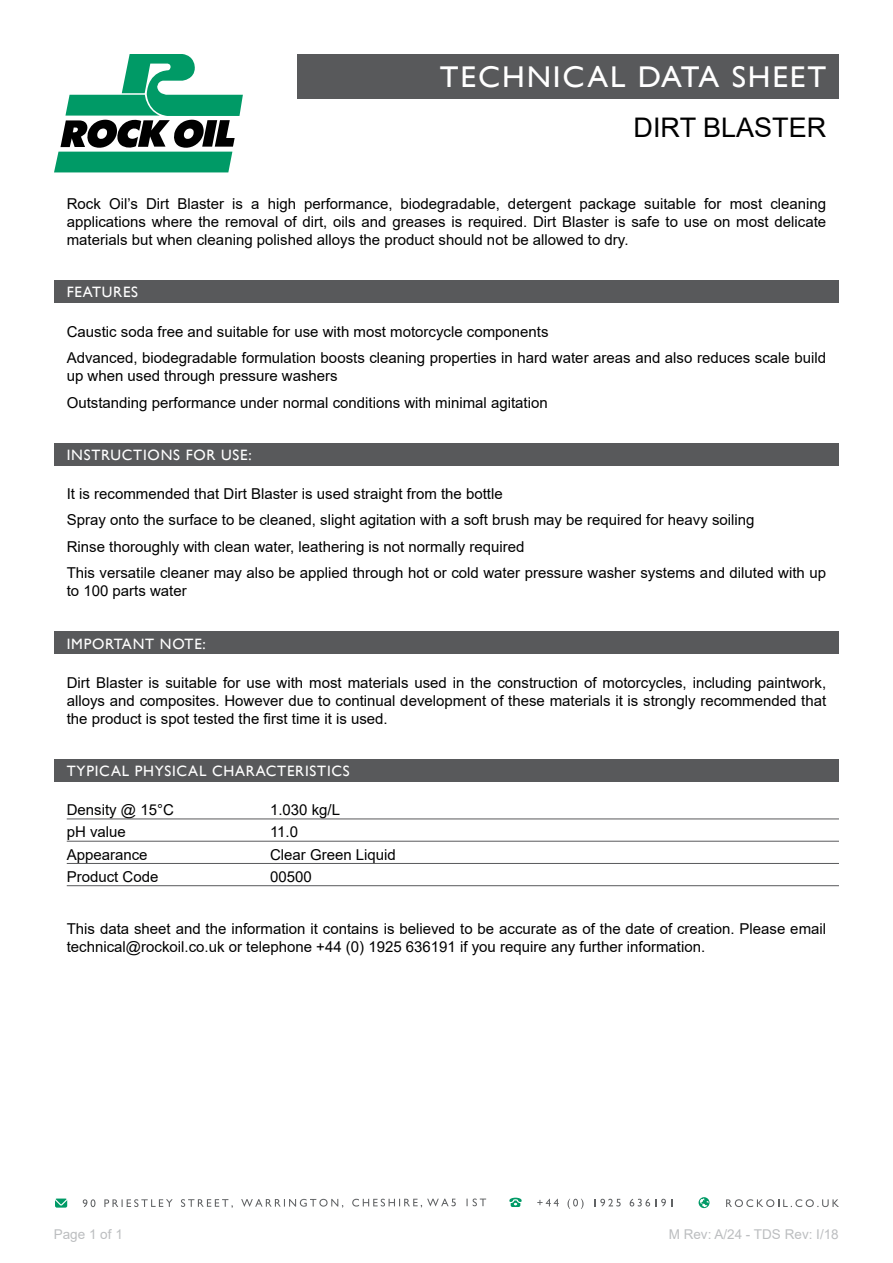
<style>
.page{position:relative;width:893px;height:1263px;background:#fff}
.page>*{position:absolute;margin:0;border:0;box-sizing:border-box;transform-origin:0 0}
.t1{font:30px "Gill Sans";letter-spacing:.06em;color:#fff;scale:1.04 1}
.t2{font:27px "Arial";color:#000}
.t3{font:15px/18px "Arial";color:#000}
.t4{font:15px "Gill Sans";letter-spacing:.05em;color:#fff}
.t5{font:13.5px "Arial";color:#bcbec0}
</style>
<div class="page">
<svg style="left:54px;top:54px;width:189px;height:118px"></svg>
<div style="left:297px;top:54px;width:542px;height:45px;background:#58595b"></div>
<div style="left:54px;top:281px;width:785px;height:22px;background:#58595b"></div>
<div style="left:54px;top:443px;width:785px;height:22px;background:#58595b"></div>
<div style="left:54px;top:632px;width:785px;height:22px;background:#58595b"></div>
<div style="left:54px;top:759px;width:785px;height:22px;background:#58595b"></div>
<hr style="left:67px;top:818px;width:772px;height:1px;background:#58595b">
<hr style="left:67px;top:841px;width:772px;height:1px;background:#58595b">
<hr style="left:67px;top:863px;width:772px;height:1px;background:#58595b">
<hr style="left:67px;top:885px;width:772px;height:1px;background:#58595b">
<svg style="left:726px;top:1199px;width:113px;height:8px"></svg>
<svg style="left:83px;top:1199px;width:12px;height:8px"></svg>
<svg style="left:104px;top:1199px;width:69px;height:8px"></svg>
<svg style="left:181px;top:1199px;width:52px;height:9px"></svg>
<svg style="left:241px;top:1199px;width:102px;height:9px"></svg>
<svg style="left:352px;top:1198px;width:104px;height:9px"></svg>
<svg style="left:466px;top:1198px;width:20px;height:8px"></svg>
<svg style="left:537px;top:1199px;width:22px;height:7px"></svg>
<svg style="left:567px;top:1199px;width:17px;height:10px"></svg>
<svg style="left:594px;top:1199px;width:27px;height:7px"></svg>
<svg style="left:630px;top:1199px;width:42px;height:7px"></svg>
<svg style="left:699px;top:1197px;width:10px;height:11px"></svg>
<svg style="left:509px;top:1198px;width:13px;height:9px"></svg>
<svg style="left:55px;top:1198px;width:12px;height:9px"></svg>
<h1 class="t1" style="left:440px;top:60px;width:373px">TECHNICAL DATA SHEET</h1>
<h2 class="t2" style="left:634px;top:109px;width:194px">DIRT BLASTER</h2>
<p class="t3" style="left:67px;top:195px;width:761px;text-align:justify">Rock Oil’s Dirt Blaster is a high performance, biodegradable, detergent package suitable for most cleaning applications where the removal of dirt, oils and greases is required. Dirt Blaster is safe to use on most delicate materials but when cleaning polished alloys the product should not be allowed to dry.</p>
<p class="t4" style="left:67px;top:284px;width:73px">FEATURES</p>
<p class="t3" style="left:67px;top:318px;width:761px;line-height:26.5px">Caustic soda free and suitable for use with most motorcycle components<br>Advanced, biodegradable formulation boosts cleaning properties in hard water areas and also reduces scale build</p>
<p class="t3" style="left:67px;top:362px;width:483px;line-height:26.5px">up when used through pressure washers<br>Outstanding performance under normal conditions with minimal agitation</p>
<p class="t4" style="left:67px;top:446px;width:187px">INSTRUCTIONS FOR USE:</p>
<p class="t3" style="left:67px;top:480px;width:761px;line-height:26.5px">It is recommended that Dirt Blaster is used straight from the bottle<br>Spray onto the surface to be cleaned, slight agitation with a soft brush may be required for heavy soiling<br>Rinse thoroughly with clean water, leathering is not normally required<br>This versatile cleaner may also be applied through hot or cold water pressure washer systems and diluted with up</p>
<p class="t3" style="left:67px;top:582px;width:122px">to 100 parts water</p>
<p class="t4" style="left:67px;top:635px;width:141px">IMPORTANT NOTE:</p>
<p class="t3" style="left:67px;top:673px;width:761px;text-align:justify">Dirt Blaster is suitable for use with most materials used in the construction of motorcycles, including paintwork, alloys and composites. However due to continual development of these materials it is strongly recommended that the product is spot tested the first time it is used.</p>
<p class="t4" style="left:67px;top:762px;width:284px">TYPICAL PHYSICAL CHARACTERISTICS</p>
<p class="t3" style="left:67px;top:801px;width:109px">Density @ 15°C</p>
<p class="t3" style="left:270px;top:801px;width:72px">1.030 kg/L</p>
<p class="t3" style="left:67px;top:823px;width:61px">pH value</p>
<p class="t3" style="left:270px;top:823px;width:30px">11.0</p>
<p class="t3" style="left:67px;top:845px;width:82px">Appearance</p>
<p class="t3" style="left:270px;top:845px;width:127px">Clear Green Liquid</p>
<p class="t3" style="left:67px;top:867px;width:93px">Product Code</p>
<p class="t3" style="left:270px;top:867px;width:43px">00500</p>
<p class="t3" style="left:67px;top:919px;width:761px">This data sheet and the information it contains is believed to be accurate as of the date of creation. Please email technical@rockoil.co.uk or telephone +44 (0) 1925 636191 if you require any further information.</p>
<p class="t5" style="left:54px;top:1224px;width:71px">Page 1 of 1</p>
<p class="t5" style="left:669px;top:1224px;width:172px">M Rev: A/24 - TDS Rev: I/18</p>
</div>
